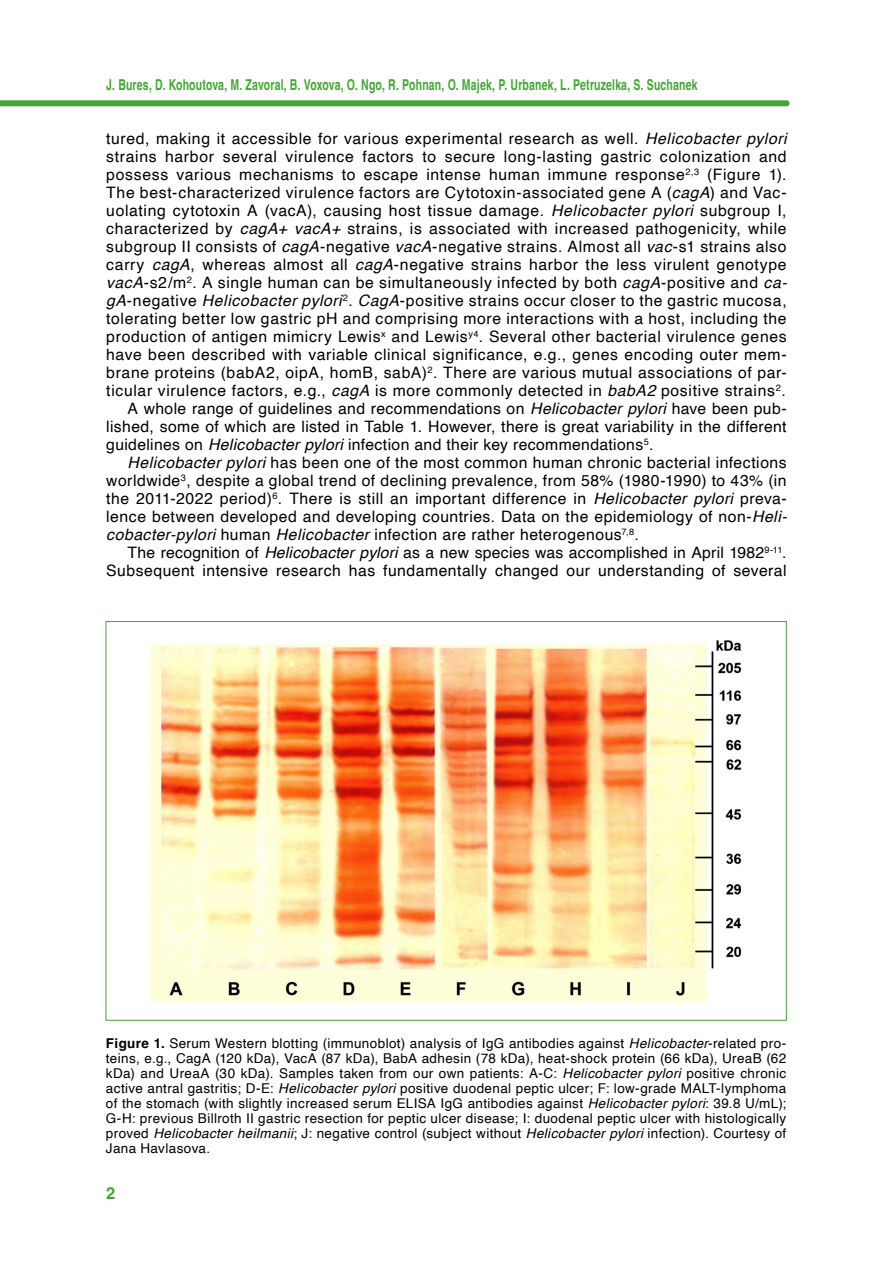
<style>
.page{position:relative;width:893px;height:1263px;background:#fff}
.page>*{position:absolute;margin:0;border:0;box-sizing:border-box;transform-origin:0 0}
.t1{font:700 16.5px "Helvetica";color:#44a635}
.t2{font:15.75px "Helvetica";letter-spacing:.04em;color:#000}
.t3{font:15.75px "Helvetica";letter-spacing:.02em;color:#000}
.t4{font:15.75px "Helvetica";letter-spacing:.015em;color:#000}
.t5{font:700 15px "Helvetica";letter-spacing:.015em;color:#44a635;scale:.7 1}
.t6{font:13.5px/15px "Helvetica";letter-spacing:.025em;color:#000;text-align:justify}
.s1{font-style:italic}
.s2{font-weight:700}
</style>
<div class="page">
<div style="left:0;top:100px;width:787px;height:6px;background:#44a635"></div>
<img style="left:149px;top:640px;width:593px;height:363px">
<p class="t5" style="left:106px;top:75px;width:846px">J. Bures, D. Kohoutova, M. Zavoral, B. Voxova, O. Ngo, R. Pohnan, O. Majek, P. Urbanek, L. Petruzelka, S. Suchanek</p>
<p class="t2" style="left:106px;top:126px;width:682px">tured, making it accessible for various experimental research as well. <span class="s1">Helicobacter pylori</span></p>
<p class="t2" style="left:106px;top:144px;width:682px">strains harbor several virulence factors to secure long-lasting gastric colonization and</p>
<p class="t2" style="left:106px;top:162px;width:682px">possess various mechanisms to escape intense human immune response<sup>2,3</sup> (Figure 1).</p>
<p class="t2" style="left:106px;top:180px;width:682px">The best-characterized virulence factors are Cytotoxin-associated gene A (<span class="s1">cagA</span>) and Vac-</p>
<p class="t2" style="left:106px;top:198px;width:682px">uolating cytotoxin A (vacA), causing host tissue damage. <span class="s1">Helicobacter pylori</span> subgroup I,</p>
<p class="t2" style="left:106px;top:216px;width:682px">characterized by <span class="s1">cagA+ vacA+</span> strains, is associated with increased pathogenicity, while</p>
<p class="t2" style="left:106px;top:234px;width:682px">subgroup II consists of <span class="s1">cagA</span>-negative <span class="s1">vacA</span>-negative strains. Almost all <span class="s1">vac</span>-s1 strains also</p>
<p class="t2" style="left:106px;top:252px;width:682px">carry <span class="s1">cagA</span>, whereas almost all <span class="s1">cagA</span>-negative strains harbor the less virulent genotype</p>
<p class="t2" style="left:106px;top:270px;width:682px"><span class="s1">vacA</span>-s2/m<sup>2</sup>. A single human can be simultaneously infected by both <span class="s1">cagA</span>-positive and <span class="s1">ca-</span></p>
<p class="t2" style="left:106px;top:288px;width:682px"><span class="s1">gA</span>-negative <span class="s1">Helicobacter pylori</span><sup>2</sup>. <span class="s1">CagA</span>-positive strains occur closer to the gastric mucosa,</p>
<p class="t2" style="left:106px;top:306px;width:682px">tolerating better low gastric pH and comprising more interactions with a host, including the</p>
<p class="t2" style="left:106px;top:324px;width:682px">production of antigen mimicry Lewis<sup>x</sup> and Lewis<sup>y4</sup>. Several other bacterial virulence genes</p>
<p class="t2" style="left:106px;top:342px;width:682px">have been described with variable clinical significance, e.g., genes encoding outer mem-</p>
<p class="t2" style="left:106px;top:360px;width:682px">brane proteins (babA2, oipA, homB, sabA)<sup>2</sup>. There are various mutual associations of par-</p>
<p class="t2" style="left:106px;top:378px;width:681px">ticular virulence factors, e.g., <span class="s1">cagA</span> is more commonly detected in <span class="s1">babA2</span> positive strains<sup>2</sup>.</p>
<p class="t3" style="left:128px;top:396px;width:661px">A whole range of guidelines and recommendations on <span class="s1">Helicobacter pylori</span> have been pub-</p>
<p class="t3" style="left:106px;top:414px;width:682px">lished, some of which are listed in Table 1. However, there is great variability in the different</p>
<p class="t3" style="left:106px;top:432px;width:549px">guidelines on <span class="s1">Helicobacter pylori</span> infection and their key recommendations<sup>5</sup>.</p>
<p class="t2" style="left:128px;top:450px;width:661px"><span class="s1">Helicobacter pylori</span> has been one of the most common human chronic bacterial infections</p>
<p class="t2" style="left:106px;top:468px;width:682px">worldwide<sup>3</sup>, despite a global trend of declining prevalence, from 58% (1980-1990) to 43% (in</p>
<p class="t2" style="left:106px;top:486px;width:682px">the 2011-2022 period)<sup>6</sup>. There is still an important difference in <span class="s1">Helicobacter pylori</span> preva-</p>
<p class="t2" style="left:106px;top:504px;width:682px">lence between developed and developing countries. Data on the epidemiology of non-<span class="s1">Heli-</span></p>
<p class="t2" style="left:106px;top:522px;width:534px"><span class="s1">cobacter-pylori</span> human <span class="s1">Helicobacter</span> infection are rather heterogenous<sup>7,8</sup>.</p>
<p class="t4" style="left:128px;top:540px;width:661px">The recognition of <span class="s1">Helicobacter pylori</span> as a new species was accomplished in April 1982<sup>9-11</sup>.</p>
<p class="t2" style="left:106px;top:558px;width:682px">Subsequent intensive research has fundamentally changed our understanding of several</p>
<p class="t6" style="left:106px;top:1036px;width:682px"><span class="s2">Figure 1.</span> Serum Western blotting (immunoblot) analysis of IgG antibodies against <span class="s1">Helicobacter</span>-related pro&shy;teins, e.g., CagA (120 kDa), VacA (87 kDa), BabA adhesin (78 kDa), heat-shock protein (66 kDa), UreaB (62 kDa) and UreaA (30 kDa). Samples taken from our own patients: A-C: <span class="s1">Helicobacter pylori</span> positive chronic active antral gastritis; D-E: <span class="s1">Helicobacter pylori</span> positive duodenal peptic ulcer; F: low-grade MALT-lymphoma of the stomach (with slightly increased serum ELISA IgG antibodies against <span class="s1">Helicobacter pylori</span>: 39.8 U/mL); G-H: previous Billroth II gastric resection for peptic ulcer disease; I: duodenal peptic ulcer with histologically proved <span class="s1">Helicobacter heilmanii</span>; J: negative control (subject without <span class="s1">Helicobacter pylori</span> infection). Courtesy of Jana Havlasova.</p>
<p class="t1" style="left:106px;top:1183px;width:11px">2</p>
</div>
